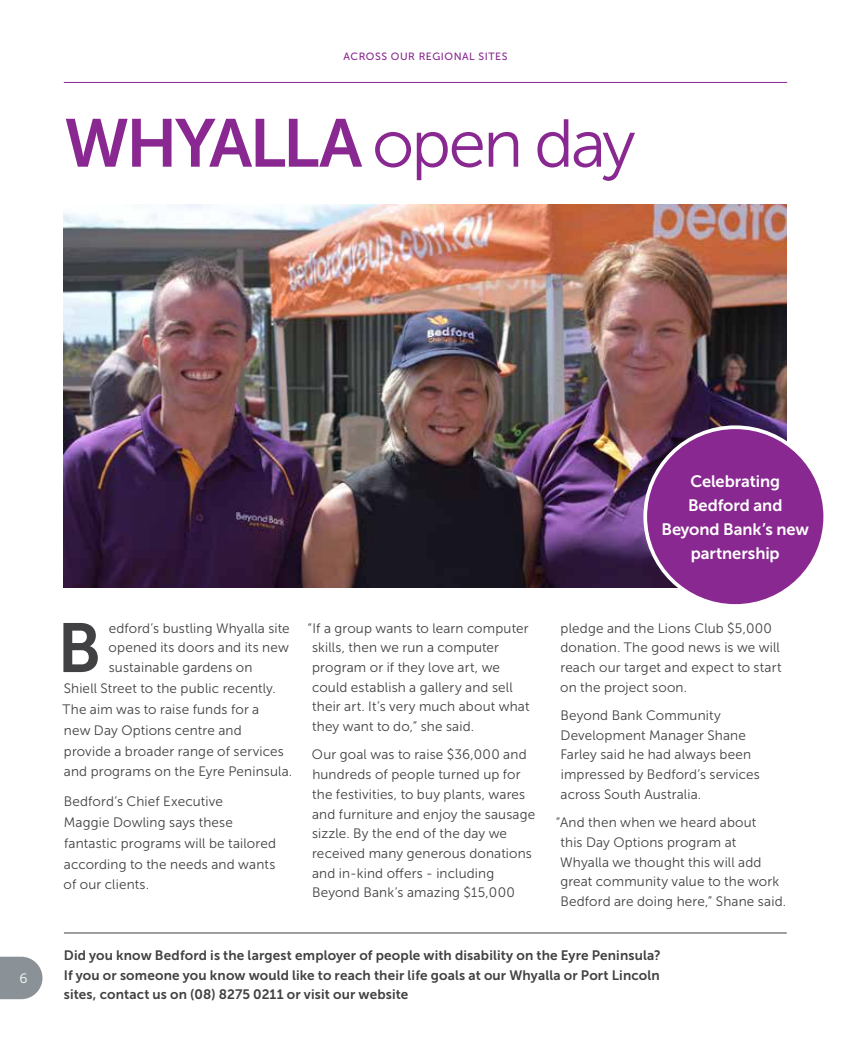
<style>
.page{position:relative;width:851px;height:1063px;background:#fff}
.page>*{position:absolute;margin:0;border:0;box-sizing:border-box;transform-origin:0 0}
.t1{font:69.15px "Museo Sans 700";color:#414042}
.t2{font:67.5px "Museo Sans 700";letter-spacing:-.045em;color:#892890}
.t3{font:16.5px/24px "Museo Sans 700";letter-spacing:-.005em;color:#fff;text-align:center}
.t4{font:13.65px/19.6px "Museo Sans 300";letter-spacing:.01em;color:#414042}
.t5{font:13.65px/19.6px "Museo Sans 700";letter-spacing:.01em;color:#414042;text-align:justify}
.t6{font:13.5px "Museo Sans 300";color:#fff}
.t7{font:10.5px "Museo Sans 500";letter-spacing:.05em;color:#892890}
.s1{font-family:"Museo Sans 300"}
</style>
<div class="page">
<img style="left:63px;top:204px;width:723px;height:383px">
<div style="left:645px;top:427px;width:180px;height:179px;background:#892890;border-radius:50%"></div>
<div style="left:643px;top:425px;width:183px;height:183px;border:4px solid #fff;border-radius:50%"></div>
<svg style="left:0;top:957px;width:42px;height:42px"></svg>
<hr style="left:64px;top:82px;width:723px;height:1px;background:#892890">
<hr style="left:64px;top:933px;width:722px;height:1px;background:#414042">
<p class="t7" style="left:343px;top:51px;width:165px">ACROSS OUR REGIONAL SITES</p>
<h2 class="t2" style="left:64px;top:106px;width:573px">WHYALLA <span class="s1">open day</span></h2>
<p class="t6" style="left:19px;top:971px;width:10px">6</p>
<p class="t3" style="left:661px;top:469px;width:149px">Celebrating<br>Bedford and<br>Beyond Bank’s new partnership</p>
<h1 class="t1" style="left:57px;top:610px;width:45px">B</h1>
<p class="t4" style="left:109px;top:618px;width:182px">edford’s bustling Whyalla site</p>
<p class="t4" style="left:108px;top:638px;width:182px">opened its doors and its new</p>
<p class="t4" style="left:109px;top:658px;width:145px">sustainable gardens on</p>
<p class="t4" style="left:64px;top:679px;width:214px">Shiell Street to the public recently.</p>
<p class="t4" style="left:62px;top:699px;width:198px">The aim was to raise funds for a</p>
<p class="t4" style="left:64px;top:720px;width:179px">new Day Options centre and</p>
<p class="t4" style="left:64px;top:741px;width:221px">provide a broader range of services</p>
<p class="t4" style="left:64px;top:762px;width:230px">and programs on the Eyre Peninsula.</p>
<p class="t4" style="left:64px;top:791px;width:214px;line-height:20.9px">Bedford’s Chief Executive<br>Maggie Dowling says these fantastic programs will be tailored according to the needs and wants of our clients.</p>
<p class="t4" style="left:312px;top:618px;width:219px;text-indent:-4px">“If a group wants to learn computer skills, then we run a computer program or if they love art, we could establish a gallery and sell their art. It’s very much about what they want to do,” she said.</p>
<p class="t4" style="left:312px;top:745px;width:225px">Our goal was to raise $36,000 and hundreds of people turned up for the festivities, to buy plants, wares and furniture and enjoy the sausage sizzle. By the end of the day we received many generous donations and in-kind offers - including<br>Beyond Bank’s amazing $15,000</p>
<p class="t4" style="left:560px;top:618px;width:223px">pledge and the Lions Club $5,000 donation. The good news is we will reach our target and expect to start on the project soon.</p>
<p class="t4" style="left:560px;top:705px;width:201px">Beyond Bank Community<br>Development Manager Shane<br>Farley said he had always been impressed by Bedford’s services across South Australia.</p>
<p class="t4" style="left:560px;top:813px;width:227px;text-indent:-4px">“And then when we heard about<br>this Day Options program at<br>Whyalla we thought this will add great community value to the work<br>Bedford are doing here,” Shane said.</p>
<p class="t5" style="left:64px;top:945px;width:598px">Did you know Bedford is the largest employer of people with disability on the Eyre Peninsula?<br>If you or someone you know would like to reach their life goals at our Whyalla or Port Lincoln sites, contact us on (08) 8275 0211 or visit our website</p>
</div>
